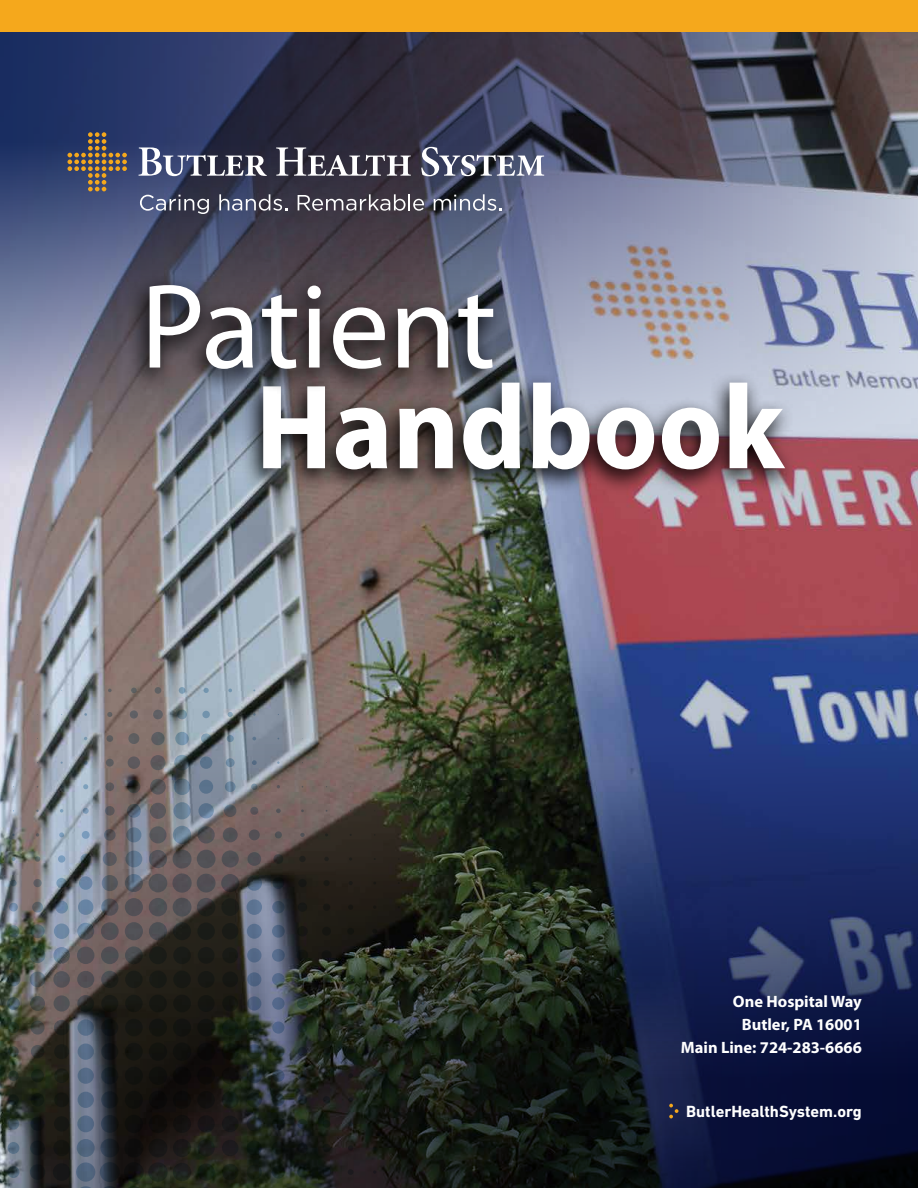
<style>
.page{position:relative;width:918px;height:1188px;background:#fff}
.page>*{position:absolute;margin:0;border:0;box-sizing:border-box;transform-origin:0 0}
.t1{font:700 semi-condensed 121.35px "Myriad Pro";color:#fff}
.t2{font:121.35px "Myriad Pro";color:#fff}
.t3{font:700 16.5px/23.1px "Myriad Pro";color:#fff;text-align:right}
.t4{font:700 16.5px "DIN Next LT Pro";color:#fff}
</style>
<div class="page">
<img style="left:0;top:502px;width:918px;height:199px">
<img style="left:0;top:32px;width:918px;height:470px">
<svg style="left:519px;top:701px;width:399px;height:487px;background:#1c284b"></svg>
<img style="left:0;top:680px;width:519px;height:508px">
<div style="left:0;top:0;width:918px;height:32px;background:#f5a81c"></div>
<svg style="left:139px;top:147px;width:405px;height:29px"></svg>
<svg style="left:67px;top:132px;width:60px;height:59px;background:#58545c"></svg>
<svg style="left:140px;top:195px;width:69px;height:19px"></svg>
<svg style="left:219px;top:194px;width:68px;height:17px"></svg>
<svg style="left:298px;top:194px;width:126px;height:17px;background:#6d6871"></svg>
<svg style="left:434px;top:194px;width:67px;height:17px"></svg>
<img style="left:242px;top:372px;width:556px;height:123px">
<svg style="left:128px;top:275px;width:379px;height:119px;background:#4b464d"></svg>
<svg style="left:669px;top:1104px;width:9px;height:14px"></svg>
<h1 class="t2" style="left:140px;top:261px;width:357px">Patient</h1>
<h1 class="t1" style="left:255px;top:360px;width:530px">Handbook</h1>
<p class="t3" style="left:681px;top:990px;width:182px">One Hospital Way<br>Butler, PA 16001<br>Main Line: 724-283-6666</p>
<p class="t4" style="left:686px;top:1101px;width:177px">ButlerHealthSystem.org</p>
</div>
